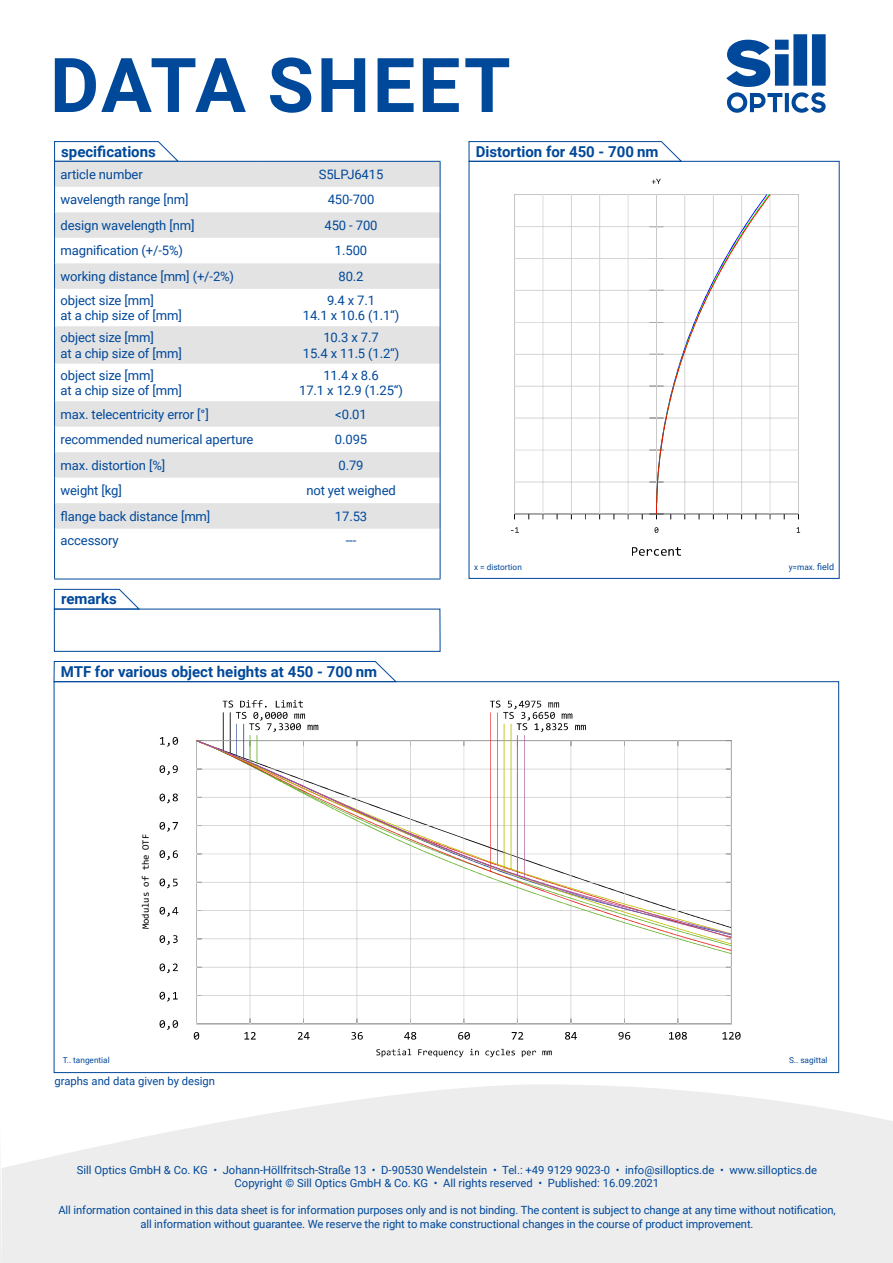
<style>
.page{position:relative;width:893px;height:1263px;background:#fff}
.page>*{position:absolute;margin:0;border:0;box-sizing:border-box;transform-origin:0 0}
.t1{font:700 75.6px "Roboto";letter-spacing:.035em;color:#00489a}
.t2{font:700 15px "Roboto";color:#00489a}
.t3{font:13.05px/15.6px "Roboto";letter-spacing:-.01em;color:#00489a}
.t4{font:11.25px/13.5px "Roboto";letter-spacing:-.01em;color:#00489a;text-align:center}
.t5{font:9.75px "Consolas";color:#020203}
.t6{font:8.25px "Roboto";color:#00489a}
.s1{font-size:9px}
</style>
<div class="page">
<svg style="left:0;top:1172px;width:2px;height:91px"></svg>
<svg style="left:2px;top:1084px;width:891px;height:179px;background:#efefef"></svg>
<svg style="left:726px;top:34px;width:100px;height:79px"></svg>
<svg style="left:514px;top:194px;width:285px;height:325px"></svg>
<hr style="left:514px;top:513px;width:284px;height:1px;background:#d2d2d2">
<hr style="left:514px;top:482px;width:284px;height:1px;background:#d2d2d2">
<hr style="left:514px;top:450px;width:284px;height:1px;background:#d2d2d2">
<hr style="left:514px;top:418px;width:284px;height:1px;background:#d2d2d2">
<hr style="left:514px;top:386px;width:284px;height:1px;background:#d2d2d2">
<hr style="left:514px;top:354px;width:284px;height:1px;background:#d2d2d2">
<hr style="left:514px;top:322px;width:284px;height:1px;background:#d2d2d2">
<hr style="left:514px;top:290px;width:284px;height:1px;background:#d2d2d2">
<hr style="left:514px;top:258px;width:284px;height:1px;background:#d2d2d2">
<hr style="left:514px;top:226px;width:284px;height:1px;background:#d2d2d2">
<hr style="left:514px;top:194px;width:284px;height:1px;background:#d2d2d2">
<hr style="left:514px;top:195px;width:1px;height:319px;background:#d2d2d2">
<hr style="left:543px;top:195px;width:1px;height:319px;background:#d2d2d2">
<hr style="left:571px;top:195px;width:1px;height:319px;background:#d2d2d2">
<hr style="left:599px;top:195px;width:1px;height:319px;background:#d2d2d2">
<hr style="left:628px;top:195px;width:1px;height:319px;background:#d2d2d2">
<hr style="left:798px;top:195px;width:1px;height:319px;background:#d2d2d2">
<svg style="left:656px;top:194px;width:115px;height:320px"></svg>
<svg style="left:632px;top:547px;width:49px;height:9px"></svg>
<svg style="left:511px;top:527px;width:8px;height:6px"></svg>
<svg style="left:655px;top:527px;width:3px;height:6px"></svg>
<svg style="left:796px;top:527px;width:4px;height:6px"></svg>
<svg style="left:652px;top:179px;width:9px;height:5px"></svg>
<svg style="left:468px;top:141px;width:215px;height:21px"></svg>
<hr style="left:196px;top:1023px;width:535px;height:1px;background:#d2d2d2">
<hr style="left:196px;top:995px;width:535px;height:1px;background:#d2d2d2">
<hr style="left:196px;top:967px;width:535px;height:1px;background:#d2d2d2">
<hr style="left:196px;top:741px;width:1px;height:283px;background:#d2d2d2">
<hr style="left:250px;top:741px;width:1px;height:283px;background:#d2d2d2">
<hr style="left:303px;top:741px;width:1px;height:283px;background:#d2d2d2">
<hr style="left:356px;top:741px;width:1px;height:283px;background:#d2d2d2">
<hr style="left:410px;top:741px;width:1px;height:283px;background:#d2d2d2">
<hr style="left:464px;top:741px;width:1px;height:283px;background:#d2d2d2">
<hr style="left:517px;top:741px;width:1px;height:283px;background:#d2d2d2">
<hr style="left:570px;top:741px;width:1px;height:283px;background:#d2d2d2">
<hr style="left:624px;top:741px;width:1px;height:283px;background:#d2d2d2">
<hr style="left:677px;top:741px;width:1px;height:283px;background:#d2d2d2">
<hr style="left:731px;top:741px;width:1px;height:283px;background:#d2d2d2">
<svg style="left:196px;top:724px;width:535px;height:220px"></svg>
<svg style="left:196px;top:735px;width:535px;height:202px"></svg>
<svg style="left:194px;top:1032px;width:5px;height:7px"></svg>
<svg style="left:244px;top:1032px;width:12px;height:7px"></svg>
<svg style="left:298px;top:1032px;width:12px;height:7px"></svg>
<svg style="left:351px;top:1032px;width:12px;height:7px"></svg>
<svg style="left:404px;top:1032px;width:12px;height:7px"></svg>
<svg style="left:458px;top:1032px;width:12px;height:7px"></svg>
<svg style="left:512px;top:1032px;width:11px;height:7px"></svg>
<svg style="left:565px;top:1032px;width:12px;height:7px"></svg>
<svg style="left:618px;top:1032px;width:12px;height:7px"></svg>
<svg style="left:669px;top:1032px;width:18px;height:7px"></svg>
<svg style="left:722px;top:1032px;width:19px;height:7px"></svg>
<svg style="left:160px;top:1020px;width:18px;height:10px"></svg>
<svg style="left:160px;top:992px;width:18px;height:9px"></svg>
<svg style="left:160px;top:963px;width:18px;height:10px"></svg>
<svg style="left:160px;top:935px;width:18px;height:10px"></svg>
<svg style="left:160px;top:907px;width:18px;height:9px"></svg>
<svg style="left:160px;top:878px;width:18px;height:10px"></svg>
<svg style="left:160px;top:850px;width:18px;height:10px"></svg>
<svg style="left:160px;top:822px;width:18px;height:9px"></svg>
<svg style="left:160px;top:793px;width:18px;height:10px"></svg>
<svg style="left:160px;top:765px;width:18px;height:10px"></svg>
<svg style="left:160px;top:737px;width:18px;height:9px"></svg>
<svg style="left:376px;top:1049px;width:176px;height:8px"></svg>
<svg style="left:223px;top:700px;width:95px;height:32px"></svg>
<svg style="left:490px;top:700px;width:96px;height:32px"></svg>
<svg style="left:53px;top:661px;width:345px;height:21px"></svg>
<svg style="left:55px;top:162px;width:385px;height:367px;fill:#eaeaea"></svg>
<hr style="left:54px;top:579px;width:208px;height:1px;background:#00489a">
<hr style="left:262px;top:579px;width:178px;height:1px;background:#00489a">
<hr style="left:54px;top:161px;width:208px;height:1px;background:#00489a">
<hr style="left:262px;top:161px;width:178px;height:1px;background:#00489a">
<svg style="left:54px;top:141px;width:126px;height:148px"></svg>
<svg style="left:440px;top:162px;width:1px;height:127px"></svg>
<hr style="left:54px;top:289px;width:1px;height:37px;background:#00489a">
<hr style="left:440px;top:289px;width:1px;height:37px;background:#00489a">
<hr style="left:54px;top:326px;width:1px;height:38px;background:#00489a">
<hr style="left:440px;top:326px;width:1px;height:38px;background:#00489a">
<hr style="left:54px;top:364px;width:1px;height:37px;background:#00489a">
<hr style="left:440px;top:364px;width:1px;height:37px;background:#00489a">
<svg style="left:54px;top:401px;width:1px;height:128px"></svg>
<svg style="left:440px;top:401px;width:1px;height:128px"></svg>
<hr style="left:54px;top:529px;width:1px;height:50px;background:#00489a">
<hr style="left:440px;top:529px;width:1px;height:50px;background:#00489a">
<div style="left:54px;top:609px;width:386px;height:43px;border:1px solid #00489a"></div>
<svg style="left:54px;top:589px;width:87px;height:21px"></svg>
<h1 class="t1" style="left:50px;top:32px;width:462px">DATA SHEET</h1>
<h2 class="t2" style="left:61px;top:141px;width:96px">specifications</h2>
<h2 class="t2" style="left:476px;top:141px;width:184px">Distortion for 450 - 700 nm</h2>
<p class="t3" style="left:61px;top:166px;width:84px">article number</p>
<p class="t3" style="left:319px;top:166px;width:66px">S5LPJ6415</p>
<p class="t3" style="left:61px;top:192px;width:130px">wavelength range [nm]</p>
<p class="t3" style="left:328px;top:192px;width:48px">450-700</p>
<p class="t3" style="left:61px;top:217px;width:136px">design wavelength [nm]</p>
<p class="t3" style="left:325px;top:217px;width:55px">450 - 700</p>
<p class="t3" style="left:61px;top:243px;width:124px">magnification (+/-5%)</p>
<p class="t3" style="left:335px;top:243px;width:34px">1.500</p>
<p class="t3" style="left:61px;top:268px;width:175px">working distance [mm] (+/-2%)</p>
<p class="t3" style="left:339px;top:268px;width:27px">80.2</p>
<p class="t3" style="left:61px;top:292px;width:123px">object size [mm]<br>at a chip size of [mm]</p>
<p class="t3" style="left:303px;top:292px;width:98px;text-align:center">9.4 x 7.1<br>14.1 x 10.6 (1.1“)</p>
<p class="t3" style="left:61px;top:329px;width:123px">object size [mm]<br>at a chip size of [mm]</p>
<p class="t3" style="left:303px;top:329px;width:98px;text-align:center">10.3 x 7.7<br>15.4 x 11.5 (1.2“)</p>
<p class="t3" style="left:61px;top:367px;width:123px">object size [mm]<br>at a chip size of [mm]</p>
<p class="t3" style="left:299px;top:367px;width:105px;text-align:center">11.4 x 8.6<br>17.1 x 12.9 (1.25“)</p>
<p class="t3" style="left:61px;top:406px;width:150px">max. telecentricity error [°]</p>
<p class="t3" style="left:335px;top:406px;width:33px">&lt;0.01</p>
<p class="t3" style="left:61px;top:431px;width:194px">recommended numerical aperture</p>
<p class="t3" style="left:335px;top:431px;width:34px">0.095</p>
<p class="t3" style="left:61px;top:457px;width:106px">max. distortion [%]</p>
<p class="t3" style="left:339px;top:457px;width:27px">0.79</p>
<p class="t3" style="left:61px;top:482px;width:63px">weight [kg]</p>
<p class="t3" style="left:306px;top:482px;width:91px">not yet weighed</p>
<p class="t3" style="left:61px;top:508px;width:151px">flange back distance [mm]</p>
<p class="t3" style="left:335px;top:508px;width:34px">17.53</p>
<p class="t3" style="left:61px;top:532px;width:60px">accessory</p>
<p class="t3" style="left:346px;top:532px;width:12px">---</p>
<h2 class="t2" style="left:61px;top:589px;width:57px">remarks</h2>
<h2 class="t2" style="left:61px;top:661px;width:318px">MTF for various object heights at 450 - 700 nm</h2>
<p class="t5" style="left:139px;top:929px;width:97px;rotate:-90deg">Modulus of the OTF</p>
<p class="t6" style="left:474px;top:561px;width:49px">x = distortion</p>
<p class="t6" style="left:789px;top:561px;width:47px">y=max. <span class="s1">field</span></p>
<p class="t6" style="left:63px;top:1054px;width:48px">T.. tangential</p>
<p class="t6" style="left:789px;top:1054px;width:40px">S.. sagittal</p>
<p class="t4" style="left:54px;top:1074px;width:162px">graphs and data given by design</p>
<p class="t4" style="left:77px;top:1163px;width:742px">Sill Optics GmbH &amp; Co. KG • Johann-Höllfritsch-Straße 13 • D-90530 Wendelstein • Tel.: +49 9129 9023-0 • info@silloptics.de • www.silloptics.de<br>Copyright © Sill Optics GmbH &amp; Co. KG • All rights reserved • Published: 16.09.2021</p>
<p class="t4" style="left:58px;top:1203px;width:779px">All information contained in this data sheet is for information purposes only and is not binding. The content is subject to change at any time without notification, all information without guarantee. We reserve the right to make constructional changes in the course of product improvement.</p>
</div>
